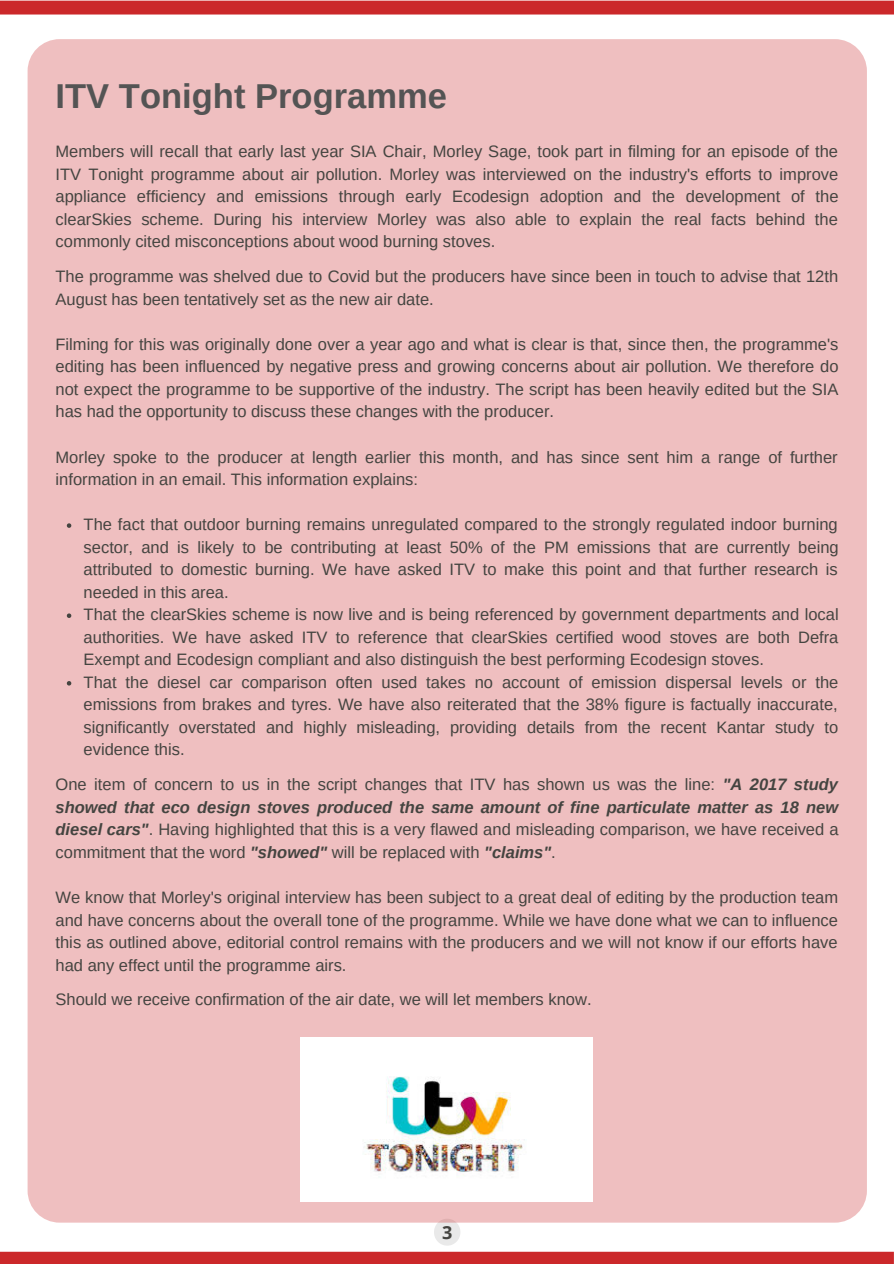
<style>
.page{position:relative;width:894px;height:1264px;background:#fff}
.page>*{position:absolute;margin:0;border:0;box-sizing:border-box;transform-origin:0 0}
.t1{font:700 34.5px "Arimo";color:#545454}
.t2{font:700 18px "Open Sans";color:#444440}
.t3{font:16.5px/22.5px "Arimo";color:#444440;text-align:justify}
.s1{font-weight:700;font-style:italic}
</style>
<div class="page">
<svg style="left:0;top:1251px;width:893px;height:12px;background:#ce3537"></svg>
<svg style="left:0;top:1px;width:893px;height:14px;background:#cc2f31"></svg>
<svg style="left:434px;top:1222px;width:26px;height:23px"></svg>
<div style="left:28px;top:39px;width:838px;height:1183px;background:#efbfc0;border-radius:32px"></div>
<svg style="left:67px;top:523px;width:4px;height:5px"></svg>
<svg style="left:67px;top:613px;width:4px;height:5px"></svg>
<svg style="left:67px;top:681px;width:4px;height:4px"></svg>
<img style="left:300px;top:1037px;width:292px;height:163px">
<p class="t1" style="left:56px;top:76px;width:393px">ITV Tonight Programme</p>
<p class="t3" style="left:56px;top:140px;width:784px">Members will recall that early last year SIA Chair, Morley Sage, took part in filming for an episode of the ITV Tonight programme about air pollution. Morley was interviewed on the industry's efforts to improve appliance efficiency and emissions through early Ecodesign adoption and the development of the clearSkies scheme. During his interview Morley was also able to explain the real facts behind the commonly cited misconceptions about wood burning stoves.</p>
<p class="t3" style="left:56px;top:265px;width:784px">The programme was shelved due to Covid but the producers have since been in touch to advise that 12th<br>August has been tentatively set as the new air date.</p>
<p class="t3" style="left:56px;top:333px;width:784px">Filming for this was originally done over a year ago and what is clear is that, since then, the programme's editing has been influenced by negative press and growing concerns about air pollution. We therefore do not expect the programme to be supportive of the industry. The script has been heavily edited but the SIA has had the opportunity to discuss these changes with the producer.</p>
<p class="t3" style="left:56px;top:445px;width:783px">Morley spoke to the producer at length earlier this month, and has since sent him a range of further information in an email. This information explains:</p>
<p class="t3" style="left:84px;top:513px;width:756px">The fact that outdoor burning remains unregulated compared to the strongly regulated indoor burning sector, and is likely to be contributing at least 50% of the PM emissions that are currently being attributed to domestic burning. We have asked ITV to make this point and that further research is needed in this area.</p>
<p class="t3" style="left:84px;top:603px;width:756px">That the clearSkies scheme is now live and is being referenced by government departments and local authorities. We have asked ITV to reference that clearSkies certified wood stoves are both Defra Exempt and Ecodesign compliant and also distinguish the best performing Ecodesign stoves.</p>
<p class="t3" style="left:84px;top:671px;width:756px">That the diesel car comparison often used takes no account of emission dispersal levels or the emissions from brakes and tyres. We have also reiterated that the 38% figure is factually inaccurate, significantly overstated and highly misleading, providing details from the recent Kantar study to evidence this.</p>
<p class="t3" style="left:56px;top:773px;width:784px">One item of concern to us in the script changes that ITV has shown us was the line: <span class="s1">"A 2017 study showed that eco design stoves produced the same amount of fine particulate matter as 18 new diesel cars"</span>. Having highlighted that this is a very flawed and misleading comparison, we have received a commitment that the word <span class="s1">"showed"</span> will be replaced with <span class="s1">"claims"</span>.</p>
<p class="t3" style="left:56px;top:886px;width:784px">We know that Morley's original interview has been subject to a great deal of editing by the production team and have concerns about the overall tone of the programme. While we have done what we can to influence this as outlined above, editorial control remains with the producers and we will not know if our efforts have had any effect until the programme airs.</p>
<p class="t3" style="left:56px;top:988px;width:537px">Should we receive confirmation of the air date, we will let members know.</p>
<p class="t2" style="left:442px;top:1219px;width:12px">3</p>
</div>
